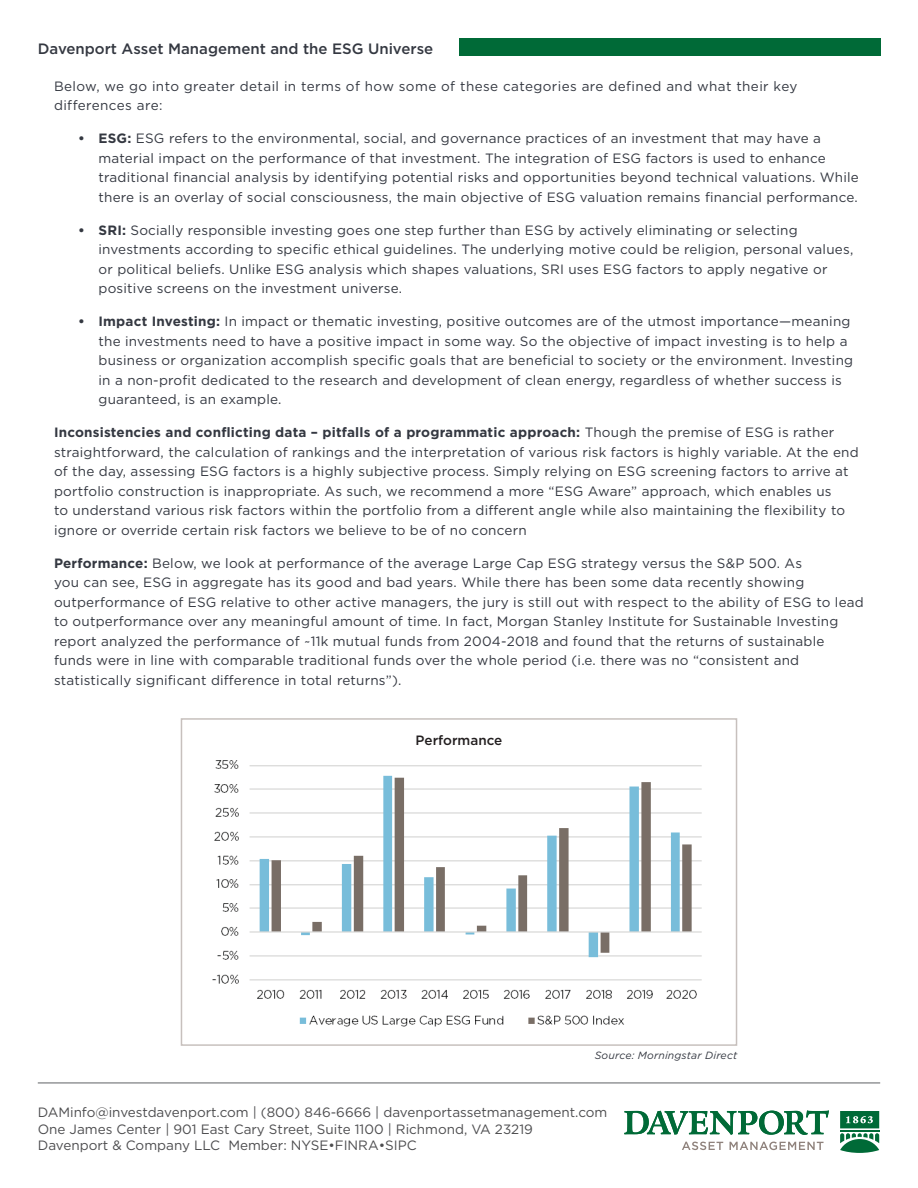
<style>
.page{position:relative;width:918px;height:1188px;background:#fff}
.page>*{position:absolute;margin:0;border:0;box-sizing:border-box;transform-origin:0 0}
.t1{font:500 15px "Gotham";color:#343841}
.Answer{font:13.5px/19.5px "Gotham";letter-spacing:.015em;color:#343841}
.t2{font:13.5px/16.2px "Gotham";color:#4d4d4f}
.Answer-2{font:500 13.5px "Gotham";color:#231f20}
.Answer-3{font:italic 10.5px "Gotham";letter-spacing:.015em;color:#343841}
.s1{font-weight:700}
</style>
<div class="page">
<div style="left:459px;top:38px;width:421px;height:18px;background:#006a37"></div>
<hr style="left:38px;top:1082px;width:842px;height:2px;background:#949698">
<svg style="left:840px;top:1111px;width:39px;height:42px"></svg>
<svg style="left:624px;top:1110px;width:205px;height:25px"></svg>
<svg style="left:682px;top:1142px;width:41px;height:8px"></svg>
<svg style="left:730px;top:1142px;width:94px;height:8px"></svg>
<img style="left:212px;top:760px;width:490px;height:267px">
<div style="left:181px;top:718px;width:556px;height:328px;border:2px solid #c7c0bd"></div>
<p class="t1" style="left:38px;top:38px;width:397px">Davenport Asset Management and the ESG Universe</p>
<p class="Answer" style="left:54px;top:76px;width:745px">Below, we go into greater detail in terms of how some of these categories are defined and what their key differences are:</p>
<p class="Answer" style="left:99px;top:128px;width:762px;text-indent:-20px"><span class="s1">• ESG:</span> ESG refers to the environmental, social, and governance practices of an investment that may have a material impact on the performance of that investment. The integration of ESG factors is used to enhance traditional financial analysis by identifying potential risks and opportunities beyond technical valuations. While there is an overlay of social consciousness, the main objective of ESG valuation remains financial performance.</p>
<p class="Answer" style="left:99px;top:220px;width:756px;text-indent:-20px"><span class="s1">• SRI:</span> Socially responsible investing goes one step further than ESG by actively eliminating or selecting investments according to specific ethical guidelines. The underlying motive could be religion, personal values, or political beliefs. Unlike ESG analysis which shapes valuations, SRI uses ESG factors to apply negative or positive screens on the investment universe.</p>
<p class="Answer" style="left:99px;top:311px;width:756px;text-indent:-20px"><span class="s1">• Impact Investing:</span> In impact or thematic investing, positive outcomes are of the utmost importance—meaning the investments need to have a positive impact in some way. So the objective of impact investing is to help a business or organization accomplish specific goals that are beneficial to society or the environment. Investing in a non-profit dedicated to the research and development of clean energy, regardless of whether success is guaranteed, is an example.</p>
<p class="Answer" style="left:54px;top:422px;width:806px"><span class="s1">Inconsistencies and conflicting data – pitfalls of a programmatic approach:</span> Though the premise of ESG is rather straightforward, the calculation of rankings and the interpretation of various risk factors is highly variable. At the end of the day, assessing ESG factors is a highly subjective process. Simply relying on ESG screening factors to arrive at portfolio construction is inappropriate. As such, we recommend a more “ESG Aware” approach, which enables us<br>to understand various risk factors within the portfolio from a different angle while also maintaining the flexibility to ignore or override certain risk factors we believe to be of no concern</p>
<p class="Answer" style="left:54px;top:553px;width:811px"><span class="s1">Performance:</span> Below, we look at performance of the average Large Cap ESG strategy versus the S&amp;P 500. As<br>you can see, ESG in aggregate has its good and bad years. While there has been some data recently showing outperformance of ESG relative to other active managers, the jury is still out with respect to the ability of ESG to lead to outperformance over any meaningful amount of time. In fact, Morgan Stanley Institute for Sustainable Investing report analyzed the performance of ~11k mutual funds from 2004-2018 and found that the returns of sustainable funds were in line with comparable traditional funds over the whole period (i.e. there was no “consistent and statistically significant difference in total returns”).</p>
<p class="Answer-2" style="left:416px;top:732px;width:88px">Performance</p>
<p class="Answer-3" style="left:595px;top:1048px;width:144px">Source: Morningstar Direct</p>
<p class="t2" style="left:38px;top:1104px;width:571px">DAMinfo@investdavenport.com | (800) 846-6666 | davenportassetmanagement.com<br>One James Center | 901 East Cary Street, Suite 1100 | Richmond, VA 23219<br>Davenport &amp; Company LLC Member: NYSE•FINRA•SIPC</p>
</div>
